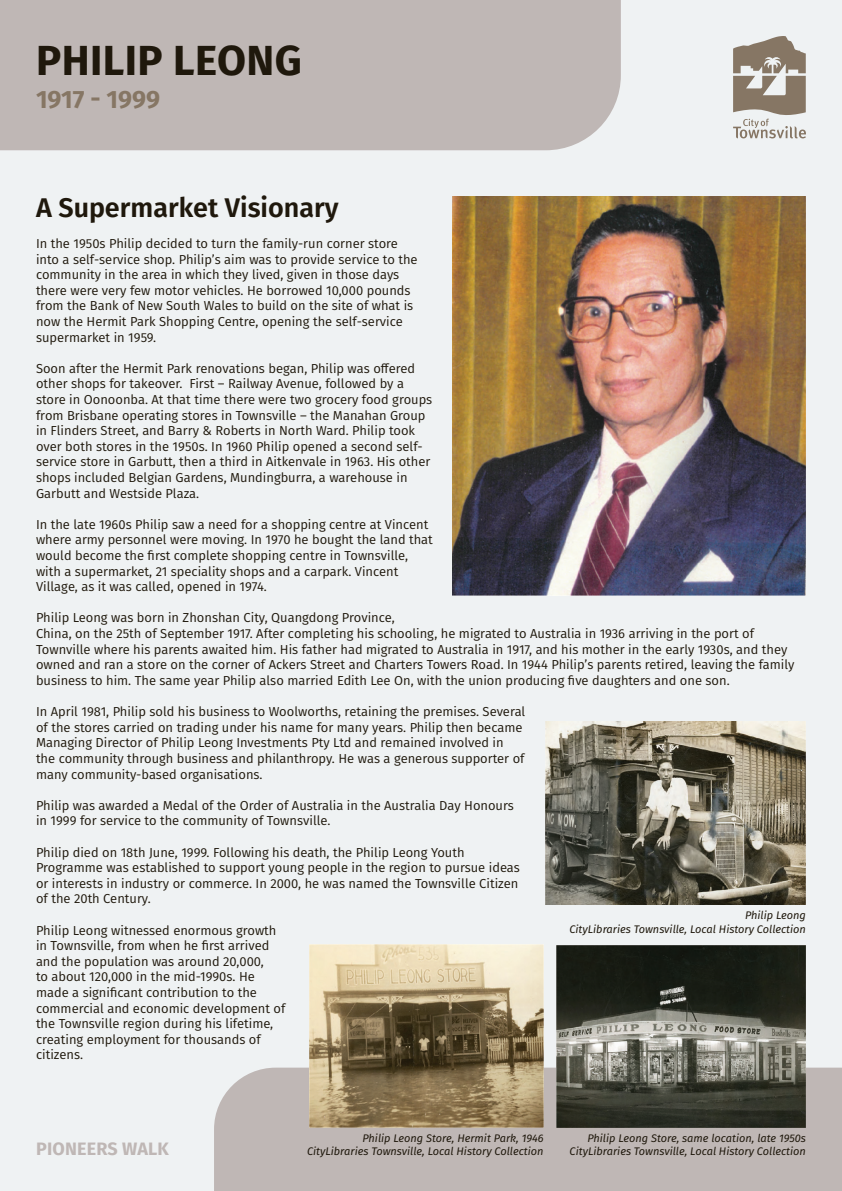
<style>
.page{position:relative;width:842px;height:1191px;background:#eff2f3}
.page>*{position:absolute;margin:0;border:0;box-sizing:border-box;transform-origin:0 0}
.t1{font:700 42px "Fira Sans";letter-spacing:.01em;color:#1f180c}
.t2{font:600 27px "Fira Sans";color:#1f180c}
.t3{font:700 25px "Fira Sans";color:#867664}
.t4{font:700 17.9px "Fira Sans";letter-spacing:.01em;color:#bfb7b5}
.t5{font:13px/15.6px "Fira Sans";color:#1f180c}
.t6{font:italic 11px/13.2px "Fira Sans";color:#1f180c;text-align:right}
</style>
<div class="page">
<div style="left:0;top:0;width:621px;height:150px;background:#bfb7b5"></div>
<svg style="left:733px;top:36px;width:73px;height:102px"></svg>
<div style="left:214px;top:1067px;width:628px;height:124px;background:#bfb7b5"></div>
<img style="left:453px;top:196px;width:353px;height:399px">
<img style="left:310px;top:944px;width:234px;height:183px">
<img style="left:557px;top:945px;width:249px;height:182px">
<img style="left:545px;top:721px;width:261px;height:184px">
<h1 class="t1" style="left:36px;top:25px;width:267px">PHILIP LEONG</h1>
<h3 class="t3" style="left:36px;top:78px;width:126px">1917 - 1999</h3>
<h2 class="t2" style="left:36px;top:185px;width:304px">A Supermarket Visionary</h2>
<p class="t5" style="left:36px;top:235px;width:383px">In the 1950s Philip decided to turn the family-run corner store into a self-service shop. Philip’s aim was to provide service to the community in the area in which they lived, given in those days there were very few motor vehicles. He borrowed 10,000 pounds from the Bank of New South Wales to build on the site of what is now the Hermit Park Shopping Centre, opening the self-service supermarket in 1959.</p>
<p class="t5" style="left:36px;top:360px;width:398px">Soon after the Hermit Park renovations began, Philip was offered other shops for takeover. First – Railway Avenue, followed by a store in Oonoonba. At that time there were two grocery food groups from Brisbane operating stores in Townsville – the Manahan Group in Flinders Street, and Barry &amp; Roberts in North Ward. Philip took over both stores in the 1950s. In 1960 Philip opened a second self&shy;service store in Garbutt, then a third in Aitkenvale in 1963. His other shops included Belgian Gardens, Mundingburra, a warehouse in Garbutt and Westside Plaza.</p>
<p class="t5" style="left:36px;top:516px;width:398px">In the late 1960s Philip saw a need for a shopping centre at Vincent where army personnel were moving. In 1970 he bought the land that would become the first complete shopping centre in Townsville, with a supermarket, 21 speciality shops and a carpark. Vincent Village, as it was called, opened in 1974.</p>
<p class="t5" style="left:36px;top:610px;width:760px">Philip Leong was born in Zhonshan City, Quangdong Province,<br>China, on the 25th of September 1917. After completing his schooling, he migrated to Australia in 1936 arriving in the port of Townville where his parents awaited him. His father had migrated to Australia in 1917, and his mother in the early 1930s, and they owned and ran a store on the corner of Ackers Street and Charters Towers Road. In 1944 Philip’s parents retired, leaving the family business to him. The same year Philip also married Edith Lee On, with the union producing five daughters and one son.</p>
<p class="t5" style="left:36px;top:703px;width:491px">In April 1981, Philip sold his business to Woolworths, retaining the premises. Several of the stores carried on trading under his name for many years. Philip then became Managing Director of Philip Leong Investments Pty Ltd and remained involved in the community through business and philanthropy. He was a generous supporter of many community-based organisations.</p>
<p class="t5" style="left:36px;top:797px;width:479px">Philip was awarded a Medal of the Order of Australia in the Australia Day Honours in 1999 for service to the community of Townsville.</p>
<p class="t5" style="left:36px;top:844px;width:485px">Philip died on 18th June, 1999. Following his death, the Philip Leong Youth Programme was established to support young people in the region to pursue ideas or interests in industry or commerce. In 2000, he was named the Townsville Citizen of the 20th Century.</p>
<p class="t5" style="left:36px;top:922px;width:251px">Philip Leong witnessed enormous growth in Townsville, from when he first arrived and the population was around 20,000,<br>to about 120,000 in the mid-1990s. He made a significant contribution to the commercial and economic development of the Townsville region during his lifetime, creating employment for thousands of citizens.</p>
<p class="t6" style="left:569px;top:908px;width:238px">Philip Leong<br>CityLibraries Townsville, Local History Collection</p>
<h3 class="t4" style="left:36px;top:1133px;width:134px">PIONEERS WALK</h3>
<p class="t6" style="left:307px;top:1131px;width:238px">Philip Leong Store, Hermit Park, 1946<br>CityLibraries Townsville, Local History Collection</p>
<p class="t6" style="left:570px;top:1131px;width:238px">Philip Leong Store, same location, late 1950s<br>CityLibraries Townsville, Local History Collection</p>
</div>
